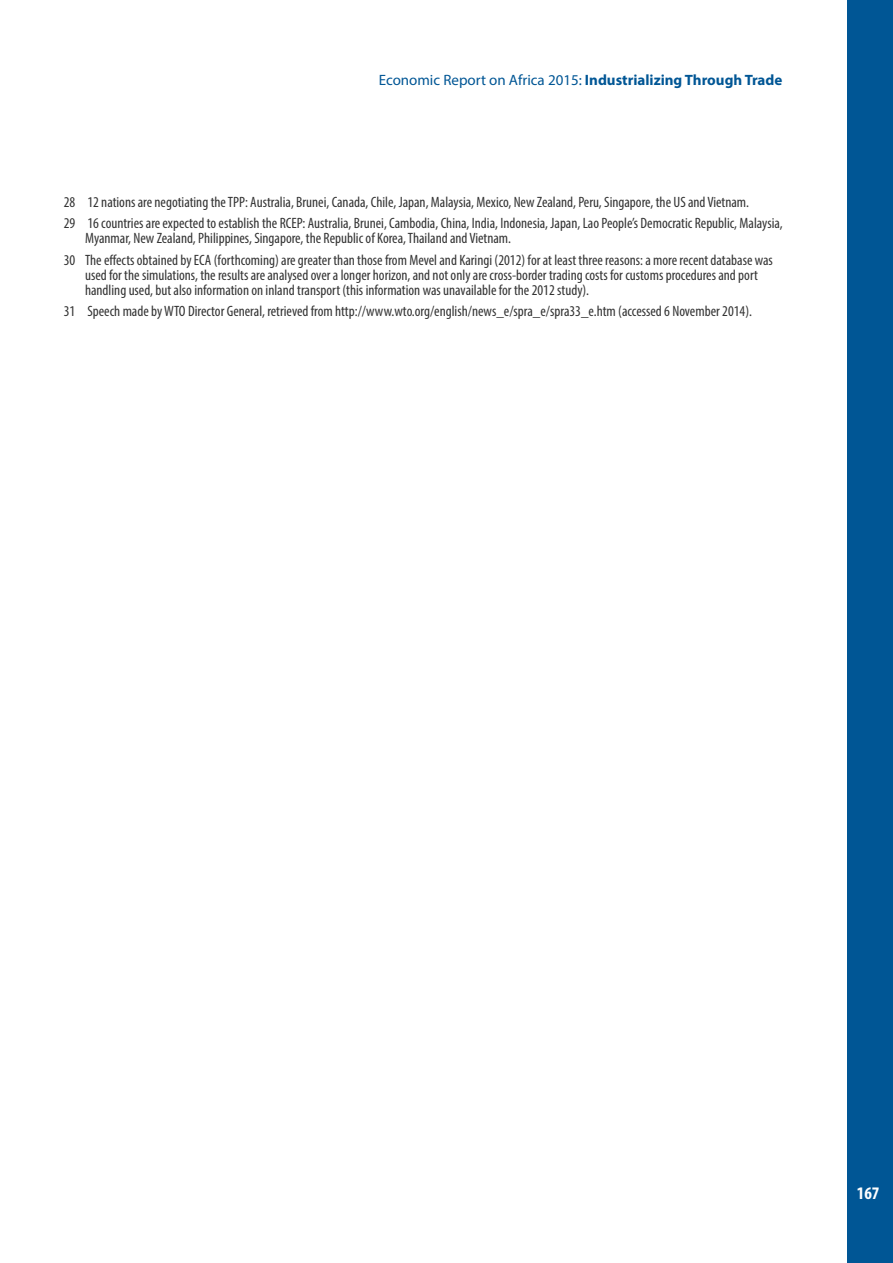
<style>
.page{position:relative;width:893px;height:1263px;background:#fff}
.page>*{position:absolute;margin:0;border:0;box-sizing:border-box;transform-origin:0 0}
.t1{font:700 condensed 17.7px "Myriad Pro";color:#fff}
.t2{font:condensed 15px/21.3px "Myriad Pro";color:#333}
.t3{font:15px "Myriad Pro";color:#005695}
.s1{font-weight:700}
</style>
<div class="page">
<div style="left:847px;top:0;width:46px;height:1263px;background:#005695"></div>
<p class="t3" style="left:379px;top:71px;width:405px">Economic Report on Africa 2015: <span class="s1">Industrializing Through Trade</span></p>
<p class="t2" style="left:64px;top:191px;width:721px">28 12 nations are negotiating the TPP: Australia, Brunei, Canada, Chile, Japan, Malaysia, Mexico, New Zealand, Peru, Singapore, the US and Vietnam.<br>29 16 countries are expected to establish the RCEP: Australia, Brunei, Cambodia, China, India, Indonesia, Japan, Lao People’s Democratic Republic, Malaysia,</p>
<p class="t2" style="left:64px;top:227px;width:711px;text-indent:21px">Myanmar, New Zealand, Philippines, Singapore, the Republic of Korea, Thailand and Vietnam.<br>30 The effects obtained by ECA (forthcoming) are greater than those from Mevel and Karingi (2012) for at least three reasons: a more recent database was</p>
<p class="t2" style="left:85px;top:267px;width:674px;line-height:15px">used for the simulations, the results are analysed over a longer horizon, and not only are cross-border trading costs for customs procedures and port handling used, but also information on inland transport (this information was unavailable for the 2012 study).</p>
<p class="t2" style="left:64px;top:300px;width:690px">31 Speech made by WTO Director General, retrieved from http://www.wto.org/english/news_e/spra_e/spra33_e.htm (accessed 6 November 2014).</p>
<p class="t1" style="left:857px;top:1181px;width:24px">167</p>
</div>
